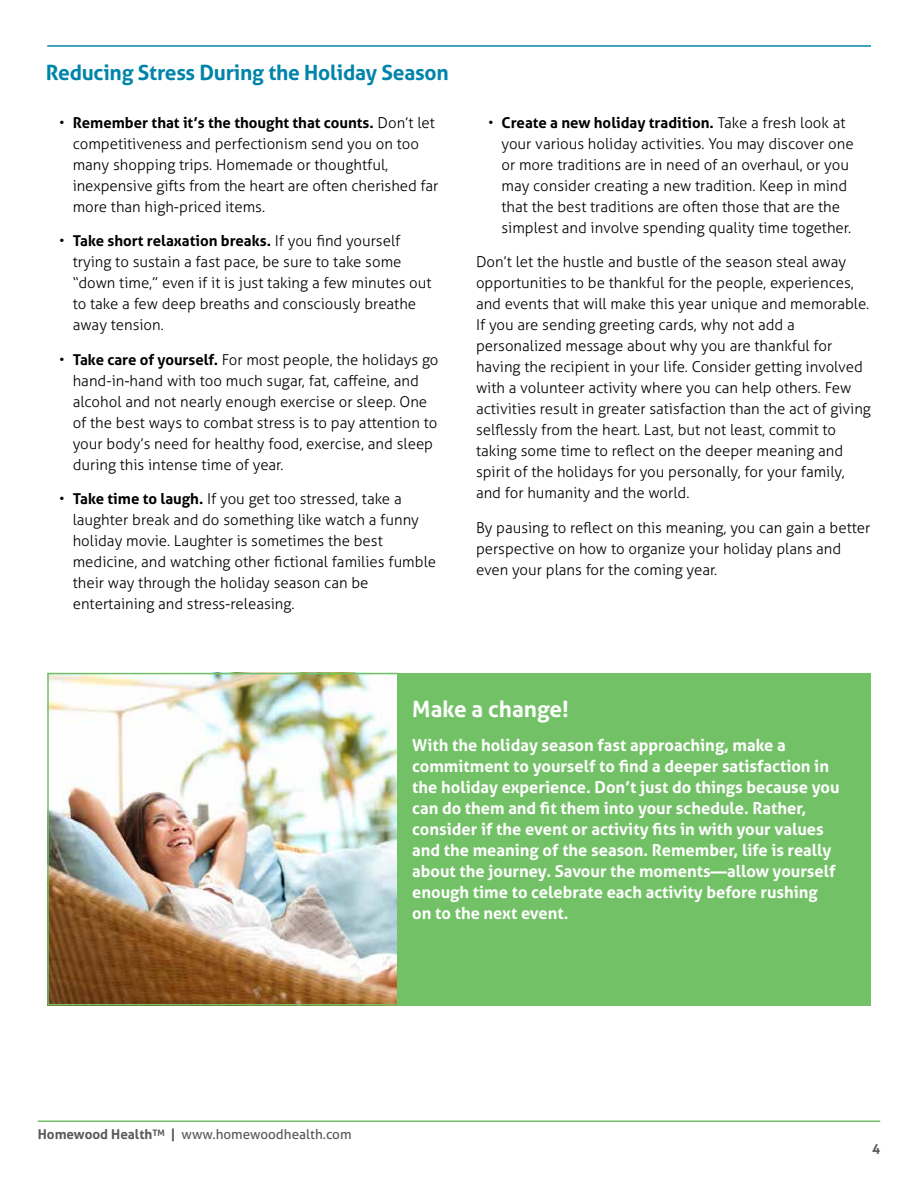
<style>
.page{position:relative;width:918px;height:1188px;background:#fff}
.page>*{position:absolute;margin:0;border:0;box-sizing:border-box;transform-origin:0 0}
.t1{font:700 22.5px "Aller";color:#fff}
.t2{font:700 21px "Aller";letter-spacing:-.01em;color:#0084a9}
.t3{font:700 16.5px/21px "Aller";color:#fff}
.t4{font:300 15px/21px "Aller";color:#000}
.t5{font:13.5px "Aller";color:#58595b}
.t6{font:700 13.5px "Aller";color:#58595b}
.s1{font-weight:700}
</style>
<div class="page">
<img style="left:50px;top:676px;width:346px;height:326px">
<div style="left:47px;top:673px;width:352px;height:332px;border:2px solid #73c167"></div>
<hr style="left:38px;top:1120px;width:842px;height:2px;background:#73c167">
<hr style="left:47px;top:45px;width:824px;height:2px;background:#0084a9">
<div style="left:399px;top:673px;width:472px;height:332px;background:#73c167"></div>
<h2 class="t2" style="left:46px;top:59px;width:405px">Reducing Stress During the Holiday Season</h2>
<p class="t4" style="left:73px;top:112px;width:367px;text-indent:-14px">• <span class="s1">Remember that it’s the thought that counts.</span> Don’t let competitiveness and perfectionism send you on too many shopping trips. Homemade or thoughtful, inexpensive gifts from the heart are often cherished far more than high-priced items.</p>
<p class="t4" style="left:73px;top:230px;width:360px;text-indent:-14px">• <span class="s1">Take short relaxation breaks.</span> If you find yourself trying to sustain a fast pace, be sure to take some “down time,” even if it is just taking a few minutes out to take a few deep breaths and consciously breathe away tension.</p>
<p class="t4" style="left:73px;top:349px;width:367px;text-indent:-14px">• <span class="s1">Take care of yourself.</span> For most people, the holidays go hand-in-hand with too much sugar, fat, caffeine, and alcohol and not nearly enough exercise or sleep. One of the best ways to combat stress is to pay attention to your body’s need for healthy food, exercise, and sleep during this intense time of year.</p>
<p class="t4" style="left:73px;top:488px;width:365px;text-indent:-14px">• <span class="s1">Take time to laugh.</span> If you get too stressed, take a laughter break and do something like watch a funny holiday movie. Laughter is sometimes the best medicine, and watching other fictional families fumble their way through the holiday season can be entertaining and stress-releasing.</p>
<p class="t4" style="left:502px;top:112px;width:354px;text-indent:-14px">• <span class="s1">Create a new holiday tradition.</span> Take a fresh look at your various holiday activities. You may discover one or more traditions are in need of an overhaul, or you may consider creating a new tradition. Keep in mind that the best traditions are often those that are the simplest and involve spending quality time together.</p>
<p class="t4" style="left:476px;top:251px;width:396px">Don’t let the hustle and bustle of the season steal away opportunities to be thankful for the people, experiences, and events that will make this year unique and memorable.<br>If you are sending greeting cards, why not add a personalized message about why you are thankful for having the recipient in your life. Consider getting involved with a volunteer activity where you can help others. Few activities result in greater satisfaction than the act of giving selflessly from the heart. Last, but not least, commit to taking some time to reflect on the deeper meaning and spirit of the holidays for you personally, for your family, and for humanity and the world.</p>
<p class="t4" style="left:476px;top:517px;width:396px">By pausing to reflect on this meaning, you can gain a better perspective on how to organize your holiday plans and even your plans for the coming year.</p>
<h1 class="t1" style="left:412px;top:695px;width:158px">Make a change!</h1>
<p class="t3" style="left:412px;top:735px;width:429px">With the holiday season fast approaching, make a commitment to yourself to find a deeper satisfaction in the holiday experience. Don’t just do things because you can do them and fit them into your schedule. Rather, consider if the event or activity fits in with your values and the meaning of the season. Remember, life is really about the journey. Savour the moments—allow yourself enough time to celebrate each activity before rushing on to the next event.</p>
<p class="t5" style="left:38px;top:1126px;width:315px"><span class="s1">Homewood Health</span><sup>TM</sup> <span class="s1">|</span> www.homewoodhealth.com</p>
<p class="t6" style="left:872px;top:1140px;width:10px">4</p>
</div>
